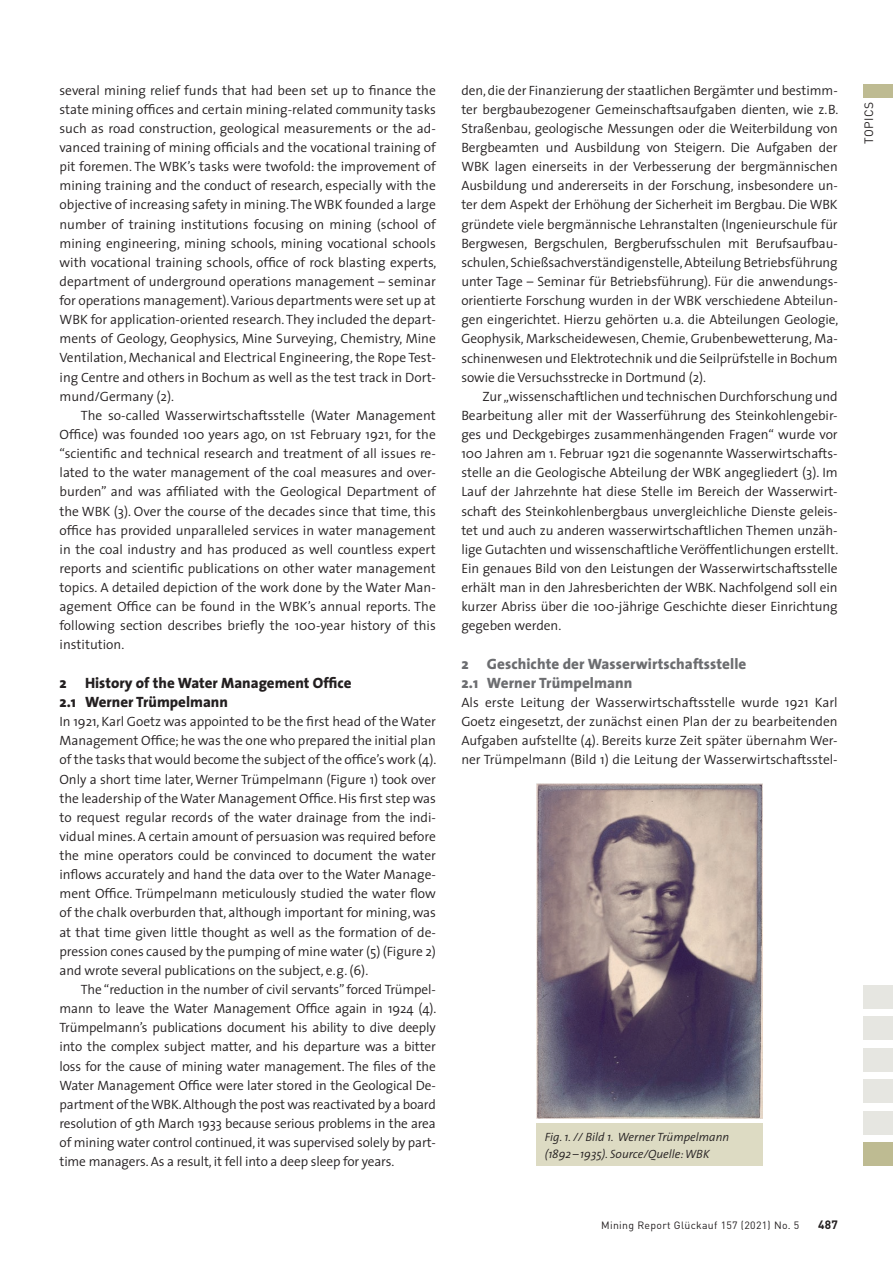
<style>
.page{position:relative;width:893px;height:1263px;background:#fff}
.page>*{position:absolute;margin:0;border:0;box-sizing:border-box;transform-origin:0 0}
.t1{font:800 15px/19.2px "The Sans";letter-spacing:.005em;color:#6c6d70}
.t2{font:800 15px/19.2px "The Sans";color:#231f20}
.t3{font:300 13.5px/19.2px "The Sans";letter-spacing:-.005em;color:#231f20;text-align:justify}
.t4{font:italic 300 12px/16.5px "The Sans";color:#231f20}
.t5{font:12px "DIN";letter-spacing:.03em;color:#231f20}
.t6{font:700 12px "DIN";color:#231f20}
.t7{font:10.5px "DIN";letter-spacing:.03em;color:#231f20}
</style>
<div class="page">
<div style="left:863px;top:84px;width:30px;height:13px;background:#bebb92"></div>
<div style="left:863px;top:1016px;width:30px;height:24px;background:#e6e6e1"></div>
<div style="left:863px;top:985px;width:30px;height:24px;background:#e6e6e1"></div>
<div style="left:863px;top:1048px;width:30px;height:24px;background:#e6e6e1"></div>
<div style="left:863px;top:1079px;width:30px;height:24px;background:#e6e6e1"></div>
<div style="left:863px;top:1111px;width:30px;height:24px;background:#e6e6e1"></div>
<div style="left:863px;top:1142px;width:30px;height:24px;background:#bebb92"></div>
<img style="left:536px;top:783px;width:227px;height:335px">
<div style="left:536px;top:1124px;width:227px;height:42px;background:#dddbc3"></div>
<p class="t3" style="left:60px;top:80px;width:378px">several mining relief funds that had been set up to finance the state mining offices and certain mining-related community tasks such as road construction, geological measurements or the ad&shy;vanced training of mining officials and the vocational training of pit foremen. The WBK’s tasks were twofold: the improvement of mining training and the conduct of research, especially with the objective of increasing safety in mining. The WBK founded a large number of training institutions focusing on mining (school of mining engineering, mining schools, mining vocational schools with vocational training schools, office of rock blasting experts, department of underground operations management – seminar for operations management). Various departments were set up at WBK for application-oriented research. They included the depart&shy;ments of Geology, Geophysics, Mine Surveying, Chemistry, Mine Ventilation, Mechanical and Electrical Engineering, the Rope Test&shy;ing Centre and others in Bochum as well as the test track in Dort&shy;mund/Germany (2).</p>
<p class="t3" style="left:60px;top:405px;width:378px;text-indent:21px">The so-called Wasserwirtschaftsstelle (Water Management Office) was founded 100 years ago, on 1st February 1921, for the “scientific and technical research and treatment of all issues re&shy;lated to the water management of the coal measures and over&shy;burden” and was affiliated with the Geological Department of the WBK (3). Over the course of the decades since that time, this office has provided unparalleled services in water management in the coal industry and has produced as well countless expert reports and scientific publications on other water management topics. A detailed depiction of the work done by the Water Man&shy;agement Office can be found in the WBK’s annual reports. The following section describes briefly the 100-year history of this institution.</p>
<p class="t2" style="left:60px;top:673px;width:294px">2 History of the Water Management Office<br>2.1 Werner Trümpelmann</p>
<p class="t3" style="left:60px;top:711px;width:378px">In 1921, Karl Goetz was appointed to be the first head of the Water Management Office; he was the one who prepared the initial plan of the tasks that would become the subject of the office’s work (4).<br>Only a short time later, Werner Trümpelmann (Figure 1) took over the leadership of the Water Management Office. His first step was to request regular records of the water drainage from the indi&shy;vidual mines. A certain amount of persuasion was required before the mine operators could be convinced to document the water inflows accurately and hand the data over to the Water Manage&shy;ment Office. Trümpelmann meticulously studied the water flow of the chalk overburden that, although important for mining, was at that time given little thought as well as the formation of de&shy;pression cones caused by the pumping of mine water (5) (Figure 2) and wrote several publications on the subject, e.g. (6).</p>
<p class="t3" style="left:60px;top:979px;width:378px;text-indent:21px">The “reduction in the number of civil servants” forced Trümpel&shy;mann to leave the Water Management Office again in 1924 (4).<br>Trümpelmann’s publications document his ability to dive deeply into the complex subject matter, and his departure was a bitter loss for the cause of mining water management. The files of the Water Management Office were later stored in the Geological De&shy;partment of the WBK. Although the post was reactivated by a board resolution of 9th March 1933 because serious problems in the area of mining water control continued, it was supervised solely by part&shy;time managers. As a result, it fell into a deep sleep for years.</p>
<p class="t3" style="left:461px;top:80px;width:378px">den, die der Finanzierung der staatlichen Bergämter und bestimm&shy;ter bergbaubezogener Gemeinschaftsaufgaben dienten, wie z.B.<br>Straßenbau, geologische Messungen oder die Weiterbildung von Bergbeamten und Ausbildung von Steigern. Die Aufgaben der WBK lagen einerseits in der Verbesserung der bergmännischen Ausbildung und andererseits in der Forschung, insbesondere un&shy;ter dem Aspekt der Erhöhung der Sicherheit im Bergbau. Die WBK gründete viele bergmännische Lehranstalten (Ingenieurschule für Bergwesen, Bergschulen, Bergberufsschulen mit Berufsaufbau&shy;schulen, Schießsachverständigenstelle, Abteilung Betriebsführung unter Tage – Seminar für Betriebsführung). Für die anwendungs&shy;orientierte Forschung wurden in der WBK verschiedene Abteilun&shy;gen eingerichtet. Hierzu gehörten u.a. die Abteilungen Geologie, Geophysik, Markscheidewesen, Chemie, Grubenbewetterung, Ma&shy;schinenwesen und Elektrotechnik und die Seilprüfstelle in Bochum sowie die Versuchsstrecke in Dortmund (2).</p>
<p class="t3" style="left:461px;top:386px;width:378px;text-indent:21px">Zur „wissenschaftlichen und technischen Durchforschung und Bearbeitung aller mit der Wasserführung des Steinkohlengebir&shy;ges und Deckgebirges zusammenhängenden Fragen“ wurde vor 100 Jahren am 1. Februar 1921 die sogenannte Wasserwirtschafts&shy;stelle an die Geologische Abteilung der WBK angegliedert (3). Im Lauf der Jahrzehnte hat diese Stelle im Bereich der Wasserwirt&shy;schaft des Steinkohlenbergbaus unvergleichliche Dienste geleis&shy;tet und auch zu anderen wasserwirtschaftlichen Themen unzäh&shy;lige Gutachten und wissenschaftliche Veröffentlichungen erstellt.<br>Ein genaues Bild von den Leistungen der Wasserwirtschaftsstelle erhält man in den Jahresberichten der WBK. Nachfolgend soll ein kurzer Abriss über die 100-jährige Geschichte dieser Einrichtung gegeben werden.</p>
<p class="t1" style="left:461px;top:654px;width:287px">2 Geschichte der Wasserwirtschaftsstelle<br>2.1 Werner Trümpelmann</p>
<p class="t3" style="left:461px;top:692px;width:378px">Als erste Leitung der Wasserwirtschaftsstelle wurde 1921 Karl Goetz eingesetzt, der zunächst einen Plan der zu bearbeitenden Aufgaben aufstellte (4). Bereits kurze Zeit später übernahm Wer&shy;ner Trümpelmann (Bild 1) die Leitung der Wasserwirtschaftsstel-</p>
<p class="t4" style="left:545px;top:1128px;width:186px">Fig. 1. // Bild 1. Werner Trümpelmann (1892 –1935). Source/Quelle: WBK</p>
<p class="t7" style="left:601px;top:1218px;width:200px">Mining Report Glückauf 157 (2021) No. 5</p>
<p class="t6" style="left:818px;top:1217px;width:21px">487</p>
<p class="t5" style="left:861px;top:144px;width:43px;rotate:-90deg">TOPICS</p>
</div>
